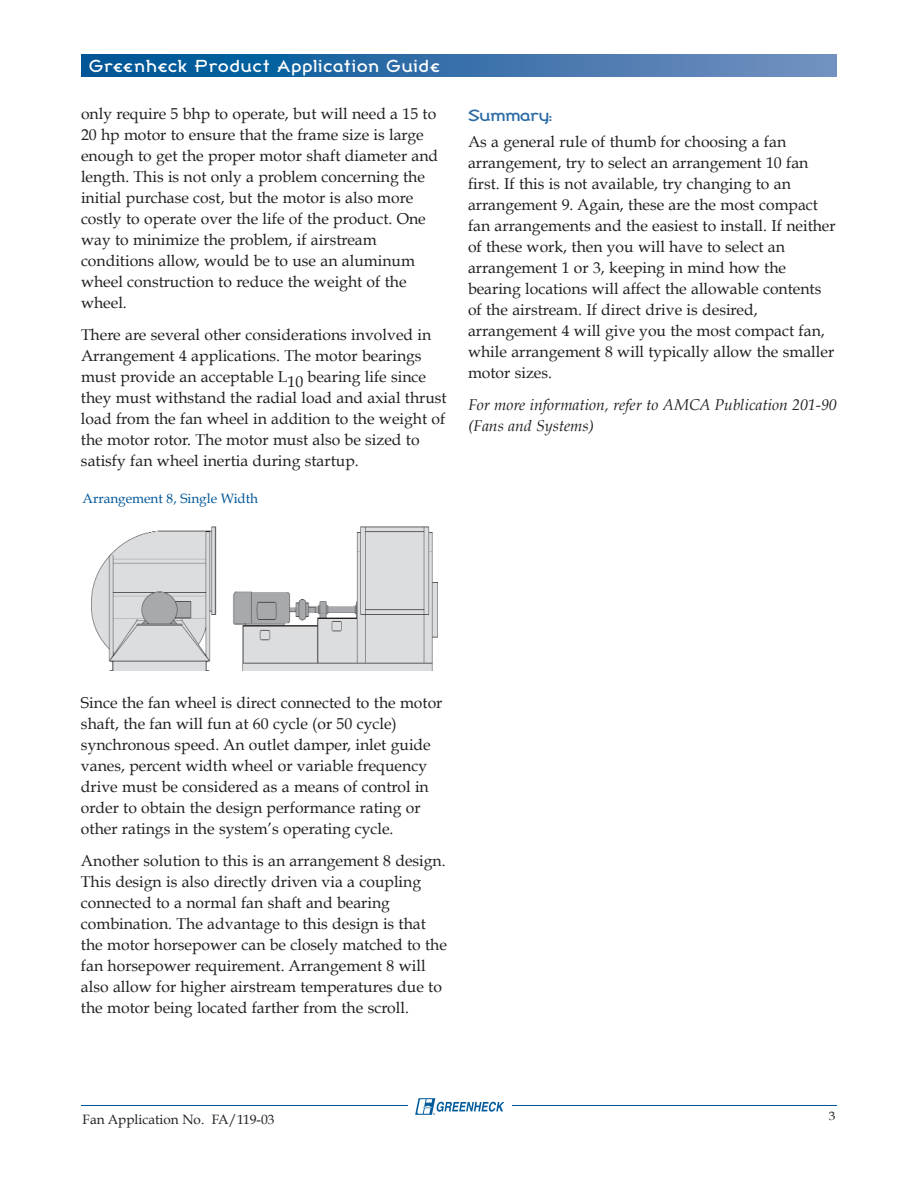
<style>
.page{position:relative;width:918px;height:1188px;background:#fff}
.page>*{position:absolute;margin:0;border:0;box-sizing:border-box;transform-origin:0 0}
.t1{font:17.1px "Broadband ICG";letter-spacing:.06em;color:#fff;scale:1.05 1}
.t2{font:16.2px "Broadband ICG";letter-spacing:-.02em;color:#2a6aa6;scale:1.11 1}
.t3{font:15.75px/21px "Book Antiqua";color:#231f20}
.t4{font:italic 15.75px/21px "Book Antiqua";color:#231f20}
.t5{font:13.5px "Book Antiqua";color:#231f20}
.t6{font:13.5px "Book Antiqua";color:#005596}
.t7{font:12.15px "Book Antiqua";color:#231f20;scale:1.11 1}
.t8{font:2.7px "Helvetica";color:#005a9c}
</style>
<div class="page">
<hr style="left:81px;top:1105px;width:756px;height:1px;background:#005596">
<div style="left:408px;top:1095px;width:104px;height:24px;background:#fff"></div>
<svg style="left:415px;top:1098px;width:89px;height:17px"></svg>
<svg style="left:81px;top:54px;width:756px;height:22px;background:#3371aa"></svg>
<img style="left:91px;top:526px;width:347px;height:144px">
<p class="t1" style="left:89px;top:59px;width:336px">Greenheck Product Application Guide</p>
<p class="t3" style="left:81px;top:104px;width:359px">only require 5 bhp to operate, but will need a 15 to 20 hp motor to ensure that the frame size is large enough to get the proper motor shaft diameter and length. This is not only a problem concerning the initial purchase cost, but the motor is also more costly to operate over the life of the product. One way to minimize the problem, if airstream conditions allow, would be to use an aluminum wheel construction to reduce the weight of the wheel.</p>
<p class="t3" style="left:81px;top:325px;width:367px">There are several other considerations involved in Arrangement 4 applications. The motor bearings must provide an acceptable L10 bearing life since they must withstand the radial load and axial thrust load from the fan wheel in addition to the weight of the motor rotor. The motor must also be sized to satisfy fan wheel inertia during startup.</p>
<p class="t6" style="left:82px;top:491px;width:177px">Arrangement 8, Single Width</p>
<p class="t2" style="left:468px;top:109px;width:77px">Summary:</p>
<p class="t3" style="left:468px;top:132px;width:369px">As a general rule of thumb for choosing a fan arrangement, try to select an arrangement 10 fan first. If this is not available, try changing to an arrangement 9. Again, these are the most compact fan arrangements and the easiest to install. If neither of these work, then you will have to select an arrangement 1 or 3, keeping in mind how the bearing locations will affect the allowable contents of the airstream. If direct drive is desired, arrangement 4 will give you the most compact fan, while arrangement 8 will typically allow the smaller motor sizes.</p>
<p class="t4" style="left:468px;top:395px;width:370px">For more information, refer to AMCA Publication 201-90 (Fans and Systems)</p>
<p class="t3" style="left:81px;top:692px;width:363px">Since the fan wheel is direct connected to the motor shaft, the fan will fun at 60 cycle (or 50 cycle) synchronous speed. An outlet damper, inlet guide vanes, percent width wheel or variable frequency drive must be considered as a means of control in order to obtain the design performance rating or other ratings in the system’s operating cycle.</p>
<p class="t3" style="left:81px;top:850px;width:367px">Another solution to this is an arrangement 8 design.<br>This design is also directly driven via a coupling connected to a normal fan shaft and bearing combination. The advantage to this design is that the motor horsepower can be closely matched to the fan horsepower requirement. Arrangement 8 will also allow for higher airstream temperatures due to the motor being located farther from the scroll.</p>
<p class="t5" style="left:82px;top:1111px;width:194px">Fan Application No. FA/119-03</p>
<p class="t8" style="left:433px;top:1113px;width:3px">®</p>
<p class="t7" style="left:829px;top:1109px;width:8px">3</p>
</div>
